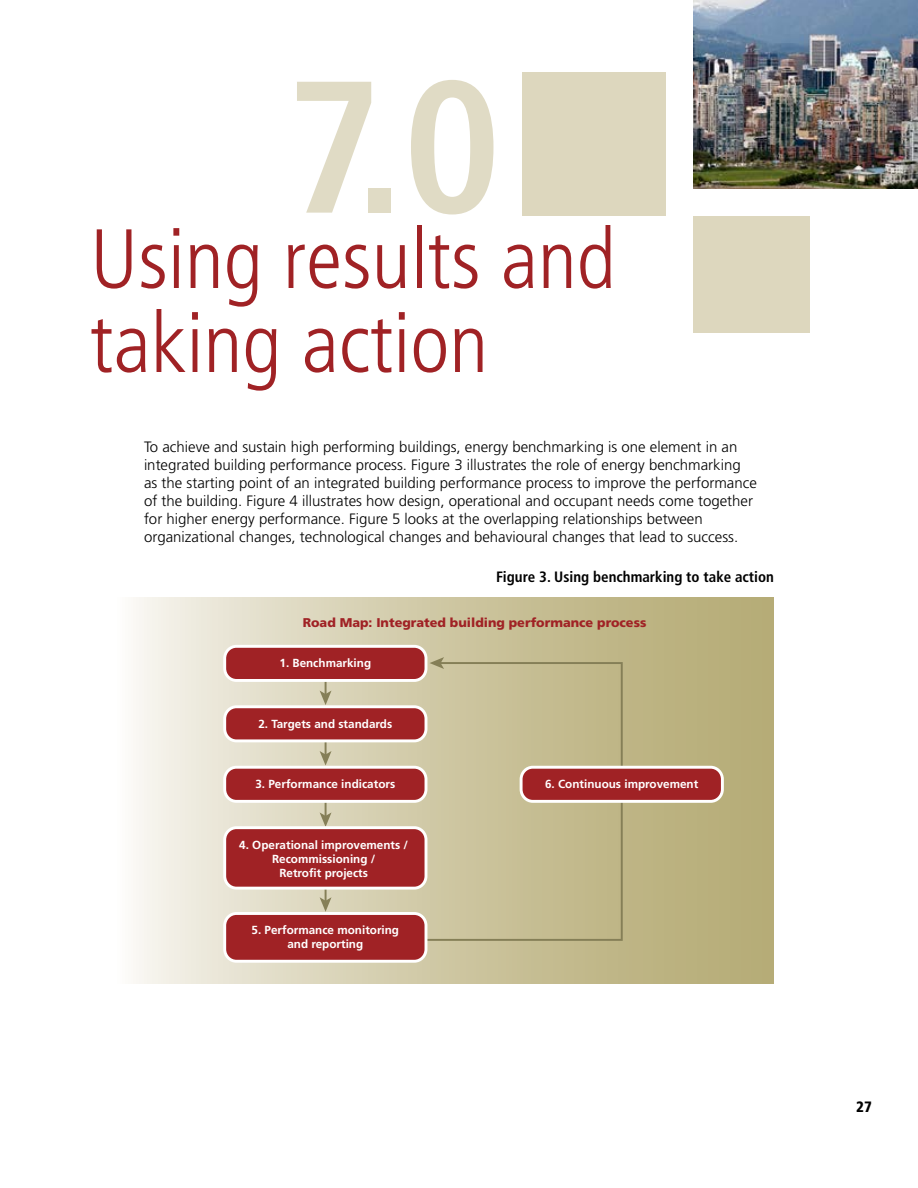
<style>
.page{position:relative;width:918px;height:1188px;background:#fff}
.page>*{position:absolute;margin:0;border:0;box-sizing:border-box;transform-origin:0 0}
.t1{font:700 condensed 187.5px "Frutiger LT Std";color:#e0dbc5}
.t2{font:300 condensed 84px/84px "Frutiger LT Std";color:#a02225}
.t3{font:300 15px/18px "Frutiger LT Std";color:#000}
.t4{font:700 condensed 15px "Frutiger LT Std";color:#000}
.t5{font:900 condensed 15px "Frutiger LT Std";color:#000}
.t6{font:900 12.6px "Frutiger";color:#a02225}
.t7{font:700 11.7px/14.1px "Frutiger";color:#fff;text-align:center}
</style>
<div class="page">
<div style="left:522px;top:72px;width:144px;height:144px;background:#ddd7be"></div>
<div style="left:693px;top:216px;width:117px;height:117px;background:#ddd7be"></div>
<img style="left:693px;top:0;width:225px;height:189px">
<svg style="left:133px;top:597px;width:641px;height:387px;background:#d1caa8"></svg>
<hr style="left:325px;top:673px;width:2px;height:22px;background:#857f57">
<svg style="left:320px;top:691px;width:12px;height:14px"></svg>
<hr style="left:325px;top:734px;width:2px;height:21px;background:#857f57">
<svg style="left:320px;top:751px;width:12px;height:15px"></svg>
<hr style="left:325px;top:795px;width:2px;height:22px;background:#857f57">
<svg style="left:320px;top:812px;width:12px;height:14px"></svg>
<hr style="left:325px;top:880px;width:2px;height:21px;background:#857f57">
<svg style="left:320px;top:897px;width:12px;height:15px"></svg>
<div style="left:225px;top:707px;width:201px;height:34px;background:#a02225;border-radius:12px"></div>
<div style="left:223px;top:705px;width:204px;height:37px;border:3px solid #fff;border-radius:12px"></div>
<div style="left:225px;top:767px;width:201px;height:34px;background:#a02225;border-radius:12px"></div>
<div style="left:223px;top:766px;width:204px;height:37px;border:3px solid #fff;border-radius:12px"></div>
<div style="left:225px;top:828px;width:201px;height:60px;background:#a02225;border-radius:12px"></div>
<div style="left:223px;top:826px;width:204px;height:64px;border:3px solid #fff;border-radius:12px"></div>
<svg style="left:413px;top:661px;width:211px;height:281px;background:#c5ba93"></svg>
<svg style="left:430px;top:657px;width:14px;height:12px"></svg>
<div style="left:225px;top:646px;width:201px;height:34px;background:#a02225;border-radius:12px"></div>
<div style="left:223px;top:645px;width:204px;height:37px;border:3px solid #fff;border-radius:12px"></div>
<div style="left:225px;top:913px;width:201px;height:48px;background:#a02225;border-radius:12px"></div>
<div style="left:223px;top:912px;width:204px;height:51px;border:3px solid #fff;border-radius:12px"></div>
<div style="left:521px;top:767px;width:201px;height:34px;background:#a02225;border-radius:12px"></div>
<div style="left:520px;top:766px;width:204px;height:37px;border:3px solid #fff;border-radius:12px"></div>
<h2 class="t1" style="left:285px;top:36px;width:217px">7.0</h2>
<h2 class="t2" style="left:90px;top:218px;width:527px">Using results and taking action</h2>
<p class="t3" style="left:144px;top:438px;width:614px">To achieve and sustain high performing buildings, energy benchmarking is one element in an integrated building performance process. Figure 3 illustrates the role of energy benchmarking as the starting point of an integrated building performance process to improve the performance of the building. Figure 4 illustrates how design, operational and occupant needs come together for higher energy performance. Figure 5 looks at the overlapping relationships between organizational changes, technological changes and behavioural changes that lead to success.</p>
<p class="t4" style="left:496px;top:568px;width:279px">Figure 3. Using benchmarking to take action</p>
<p class="t6" style="left:303px;top:615px;width:345px">Road Map: Integrated building performance process</p>
<p class="t7" style="left:280px;top:656px;width:93px">1. Benchmarking</p>
<p class="t7" style="left:258px;top:717px;width:135px">2. Targets and standards</p>
<p class="t7" style="left:255px;top:777px;width:141px">3. Performance indicators</p>
<p class="t7" style="left:239px;top:837px;width:170px">4. Operational improvements /<br>Recommissioning /<br>Retrofit projects</p>
<p class="t7" style="left:252px;top:923px;width:149px">5. Performance monitoring and reporting</p>
<p class="t7" style="left:545px;top:777px;width:155px">6. Continuous improvement</p>
<p class="t5" style="left:856px;top:1098px;width:17px">27</p>
</div>
